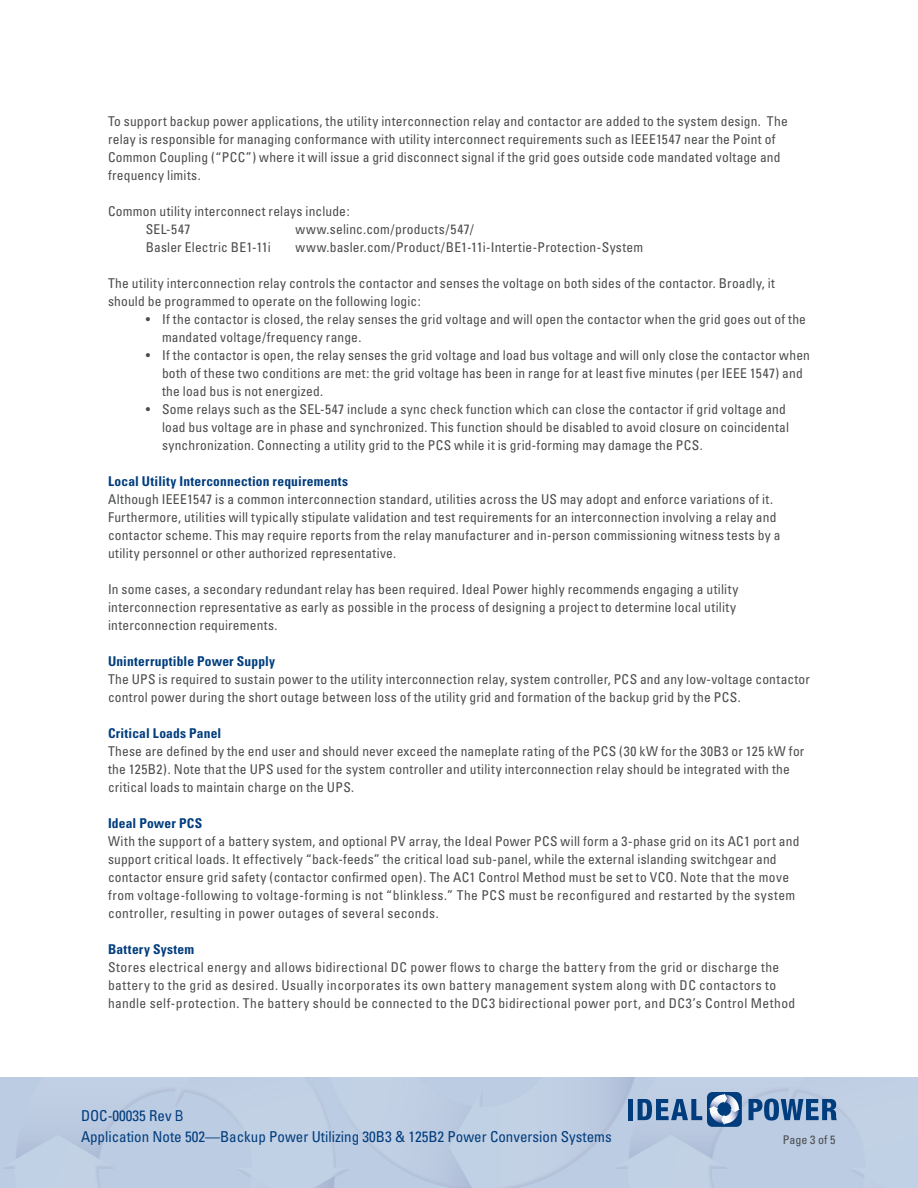
<style>
.page{position:relative;width:918px;height:1188px;background:#fff}
.page>*{position:absolute;margin:0;border:0;box-sizing:border-box;transform-origin:0 0}
.t1{font:condensed 15px/21px "Univers";color:#013d7d}
.t2{font:condensed 13.5px/18px "Univers";letter-spacing:.015em;color:#4b4c4d}
.t3{font:700 condensed 13.5px "Univers";letter-spacing:.015em;color:#013d7d}
.t4{font:condensed 12px "Univers";color:#4b4c4d}
.s1{font-family:"Arial Narrow";font-stretch:normal}
</style>
<div class="page">
<div style="left:0;top:1078px;width:918px;height:110px;background:#becce2"></div>
<div style="left:707px;top:1092px;width:35px;height:35px;background:#013d7d;border-radius:5px"></div>
<svg style="left:708px;top:1093px;width:32px;height:32px"></svg>
<div style="left:628px;top:1099px;width:5px;height:21px;background:#013d7d"></div>
<svg style="left:638px;top:1099px;width:64px;height:21px"></svg>
<svg style="left:749px;top:1099px;width:88px;height:22px"></svg>
<p class="t2" style="left:108px;top:112px;width:681px">To support backup power applications, the utility interconnection relay and contactor are added to the system design. The relay is responsible for managing conformance with utility interconnect requirements such as IEEE1547 near the Point of Common Coupling (“PCC”) where it will issue a grid disconnect signal if the grid goes outside code mandated voltage and frequency limits.</p>
<p class="t2" style="left:146px;top:202px;width:205px;text-indent:-38px">Common utility interconnect relays include:<br>SEL-547</p>
<p class="t2" style="left:296px;top:220px;width:180px">www.selinc.com/products/547/</p>
<p class="t2" style="left:146px;top:238px;width:126px">Basler Electric BE1-11i</p>
<p class="t2" style="left:296px;top:238px;width:349px">www.basler.com/Product/BE1-11i-Intertie-Protection-System</p>
<p class="t2" style="left:108px;top:274px;width:669px">The utility interconnection relay controls the contactor and senses the voltage on both sides of the contactor. Broadly, it should be programmed to operate on the following logic:</p>
<p class="t2" style="left:162px;top:310px;width:646px;text-indent:-16px">• If the contactor is closed, the relay senses the grid voltage and will open the contactor when the grid goes out of the mandated voltage/frequency range.</p>
<p class="t2" style="left:162px;top:346px;width:650px;text-indent:-16px">• If the contactor is open, the relay senses the grid voltage and load bus voltage and will only close the contactor when both of these two conditions are met: the grid voltage has been in range for at least five minutes (per IEEE 1547) and the load bus is not energized.</p>
<p class="t2" style="left:162px;top:400px;width:629px;text-indent:-16px">• Some relays such as the SEL-547 include a sync check function which can close the contactor if grid voltage and load bus voltage are in phase and synchronized. This function should be disabled to avoid closure on coincidental synchronization. Connecting a utility grid to the PCS while it is grid-forming may damage the PCS.</p>
<p class="t3" style="left:108px;top:473px;width:242px">Local Utility Interconnection requirements</p>
<p class="t2" style="left:108px;top:490px;width:674px">Although IEEE1547 is a common interconnection standard, utilities across the US may adopt and enforce variations of it.<br>Furthermore, utilities will typically stipulate validation and test requirements for an interconnection involving a relay and contactor scheme. This may require reports from the relay manufacturer and in-person commissioning witness tests by a utility personnel or other authorized representative.</p>
<p class="t2" style="left:108px;top:580px;width:632px">In some cases, a secondary redundant relay has been required. Ideal Power highly recommends engaging a utility interconnection representative as early as possible in the process of designing a project to determine local utility interconnection requirements.</p>
<p class="t3" style="left:108px;top:653px;width:169px">Uninterruptible Power Supply</p>
<p class="t2" style="left:108px;top:670px;width:704px">The UPS is required to sustain power to the utility interconnection relay, system controller, PCS and any low-voltage contactor control power during the short outage between loss of the utility grid and formation of the backup grid by the PCS.</p>
<p class="t3" style="left:108px;top:725px;width:115px">Critical Loads Panel</p>
<p class="t2" style="left:108px;top:742px;width:698px">These are defined by the end user and should never exceed the nameplate rating of the PCS (30 kW for the 30B3 or 125 kW for the 125B2). Note that the UPS used for the system controller and utility interconnection relay should be integrated with the critical loads to maintain charge on the UPS.</p>
<p class="t3" style="left:108px;top:815px;width:96px">Ideal Power PCS</p>
<p class="t2" style="left:108px;top:832px;width:693px">With the support of a battery system, and optional PV array, the Ideal Power PCS will form a 3-phase grid on its AC1 port and support critical loads. It effectively “back-feeds” the critical load sub-panel, while the external islanding switchgear and contactor ensure grid safety (contactor confirmed open). The AC1 Control Method must be set to VCO. Note that the move from voltage-following to voltage-forming is not “blinkless.” The PCS must be reconfigured and restarted by the system controller, resulting in power outages of several seconds.</p>
<p class="t3" style="left:108px;top:941px;width:88px">Battery System</p>
<p class="t2" style="left:108px;top:958px;width:689px">Stores electrical energy and allows bidirectional DC power flows to charge the battery from the grid or discharge the battery to the grid as desired. Usually incorporates its own battery management system along with DC contactors to handle self-protection. The battery should be connected to the DC3 bidirectional power port, and DC3’s Control Method</p>
<p class="t1" style="left:81px;top:1105px;width:532px">DOC-00035 Rev <span class="s1">B<br></span>Application Note 502—Backup Power Utilizing 30B3 &amp; 125B2 Power Conversion Systems</p>
<p class="t4" style="left:783px;top:1132px;width:54px">Page 3 of 5</p>
</div>
